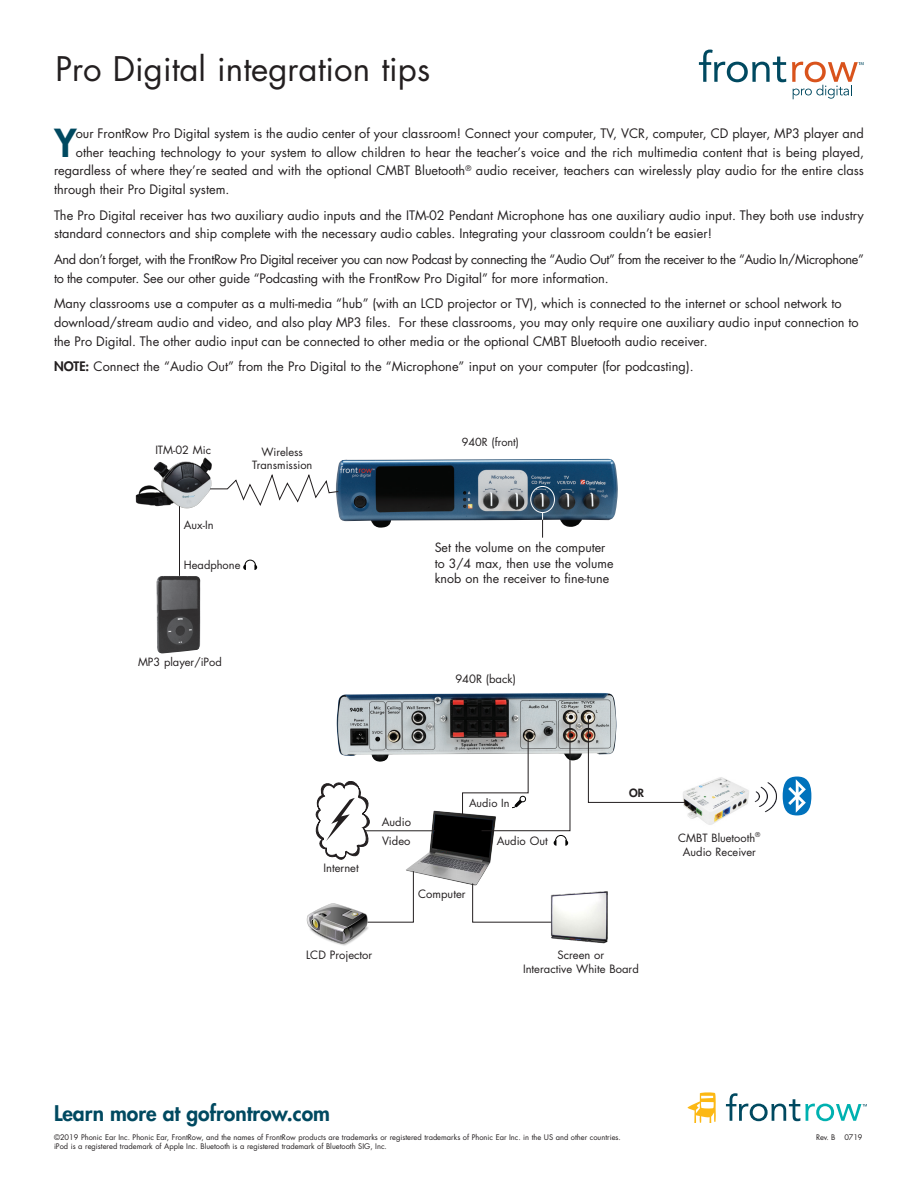
<style>
.page{position:relative;width:918px;height:1188px;background:#fff}
.page>*{position:absolute;margin:0;border:0;box-sizing:border-box;transform-origin:0 0}
.t1{font:800 37.65px "Futura";color:#004960}
.t2{font:33px "Futura";color:#231f20}
.t3{font:800 21px "Futura";color:#004960}
.t4{font:12.75px/18.8px "Futura";color:#231f20}
.t5{font:12.75px/18.8px "Futura";letter-spacing:-.03em;color:#231f20}
.t6{font:12.45px/15.6px "Futura";color:#231f20}
.t7{font:11.25px "Futura";color:#231f20}
.t8{font:11.1px "Futura";color:#231f20}
.t9{font:800 11.1px "Futura";color:#231f20}
.t10{font:10.95px "Futura";color:#231f20}
.t11{font:7.5px "Futura";color:#231f20}
.t12{font:6.45px "Futura";color:#231f20}
.s1{font-weight:800}
</style>
<div class="page">
<svg style="left:699px;top:50px;width:87px;height:32px"></svg>
<svg style="left:792px;top:62px;width:72px;height:37px"></svg>
<svg style="left:688px;top:1092px;width:28px;height:30px"></svg>
<svg style="left:726px;top:1093px;width:141px;height:28px"></svg>
<img style="left:336px;top:693px;width:280px;height:69px">
<img style="left:401px;top:811px;width:92px;height:74px">
<svg style="left:371px;top:871px;width:43px;height:52px"></svg>
<svg style="left:472px;top:883px;width:78px;height:40px"></svg>
<hr style="left:327px;top:830px;width:108px;height:1px;background:#231f20">
<svg style="left:316px;top:781px;width:54px;height:78px"></svg>
<svg style="left:462px;top:723px;width:109px;height:123px"></svg>
<img style="left:337px;top:458px;width:281px;height:70px">
<div style="left:530px;top:486px;width:25px;height:27px;border:1px solid #fff;border-radius:50%"></div>
<svg style="left:542px;top:513px;width:1px;height:25px"></svg>
<img style="left:683px;top:777px;width:65px;height:48px">
<svg style="left:588px;top:715px;width:98px;height:88px"></svg>
<svg style="left:221px;top:473px;width:118px;height:34px"></svg>
<hr style="left:179px;top:505px;width:1px;height:77px;background:#231f20">
<img style="left:156px;top:576px;width:45px;height:78px">
<img style="left:135px;top:457px;width:86px;height:52px">
<svg style="left:243px;top:559px;width:14px;height:11px"></svg>
<img style="left:306px;top:903px;width:65px;height:43px">
<img style="left:550px;top:891px;width:58px;height:52px">
<svg style="left:783px;top:777px;width:28px;height:38px"></svg>
<img style="left:748px;top:782px;width:29px;height:31px">
<p class="t2" style="left:56px;top:48px;width:376px">Pro Digital integration tips</p>
<p class="t1" style="left:55px;top:119px;width:24px">Y</p>
<p class="t4" style="left:76px;top:124px;width:790px">our FrontRow Pro Digital system is the audio center of your classroom! Connect your computer, TV, VCR, computer, CD player, MP3 player and</p>
<p class="t4" style="left:76px;top:143px;width:790px">other teaching technology to your system to allow children to hear the teacher’s voice and the rich multimedia content that is being played,</p>
<p class="t4" style="left:54px;top:161px;width:811px">regardless of where they’re seated and with the optional CMBT Bluetooth<sup>®</sup> audio receiver, teachers can wirelessly play audio for the entire class</p>
<p class="t4" style="left:54px;top:180px;width:177px">through their Pro Digital system.</p>
<p class="t4" style="left:54px;top:206px;width:811px">The Pro Digital receiver has two auxiliary audio inputs and the ITM-02 Pendant Microphone has one auxiliary audio input. They both use industry standard connectors and ship complete with the necessary audio cables. Integrating your classroom couldn’t be easier!</p>
<p class="t5" style="left:54px;top:250px;width:812px">And don’t forget, with the FrontRow Pro Digital receiver you can now Podcast by connecting the “Audio Out” from the receiver to the “Audio In/Microphone” to the computer. See our other guide “Podcasting with the FrontRow Pro Digital” for more information.</p>
<p class="t4" style="left:54px;top:294px;width:806px">Many classrooms use a computer as a multi-media “hub” (with an LCD projector or TV), which is connected to the internet or school network to download/stream audio and video, and also play MP3 files. For these classrooms, you may only require one auxiliary audio input connection to the Pro Digital. The other audio input can be connected to other media or the optional CMBT Bluetooth audio receiver.</p>
<p class="t4" style="left:54px;top:357px;width:641px"><span class="s1">NOTE:</span> Connect the “Audio Out” from the Pro Digital to the “Microphone” input on your computer (for podcasting).</p>
<p class="t8" style="left:155px;top:443px;width:57px">ITM-02 Mic</p>
<p class="t8" style="left:262px;top:445px;width:43px">Wireless</p>
<p class="t8" style="left:252px;top:458px;width:62px">Transmission</p>
<p class="t8" style="left:184px;top:518px;width:31px">Aux-In</p>
<p class="t8" style="left:184px;top:558px;width:58px">Headphone</p>
<p class="t8" style="left:138px;top:655px;width:85px">MP3 player/iPod</p>
<p class="t10" style="left:462px;top:435px;width:59px">940R (front)</p>
<p class="t6" style="left:435px;top:540px;width:180px">Set the volume on the computer to 3/4 max, then use the volume knob on the receiver to fine-tune</p>
<p class="t7" style="left:455px;top:671px;width:62px">940R (back)</p>
<p class="t7" style="left:323px;top:861px;width:37px">Internet</p>
<p class="t7" style="left:382px;top:814px;width:31px">Audio</p>
<p class="t7" style="left:382px;top:833px;width:30px">Video</p>
<p class="t10" style="left:469px;top:796px;width:42px">Audio In</p>
<p class="t7" style="left:497px;top:833px;width:53px">Audio Out</p>
<p class="t7" style="left:418px;top:887px;width:49px">Computer</p>
<p class="t9" style="left:629px;top:785px;width:16px">OR</p>
<p class="t7" style="left:306px;top:948px;width:68px">LCD Projector</p>
<p class="t7" style="left:558px;top:947px;width:48px">Screen or</p>
<p class="t7" style="left:523px;top:962px;width:117px">Interactive White Board</p>
<p class="t8" style="left:678px;top:831px;width:78px">CMBT Bluetooth</p>
<p class="t12" style="left:755px;top:830px;width:7px">®</p>
<p class="t8" style="left:683px;top:845px;width:74px">Audio Receiver</p>
<p class="t3" style="left:54px;top:1100px;width:278px">Learn more at gofrontrow.com</p>
<p class="t11" style="left:54px;top:1132px;width:568px">©2019 Phonic Ear Inc. Phonic Ear, FrontRow, and the names of FrontRow products are trademarks or registered trademarks of Phonic Ear Inc. in the US and other countries.</p>
<p class="t11" style="left:816px;top:1133px;width:48px">Rev. B 0719</p>
<p class="t11" style="left:54px;top:1141px;width:334px">iPod is a registered trademark of Apple Inc. Bluetooth is a registered trademark of Bluetooth SIG, Inc.</p>
</div>
